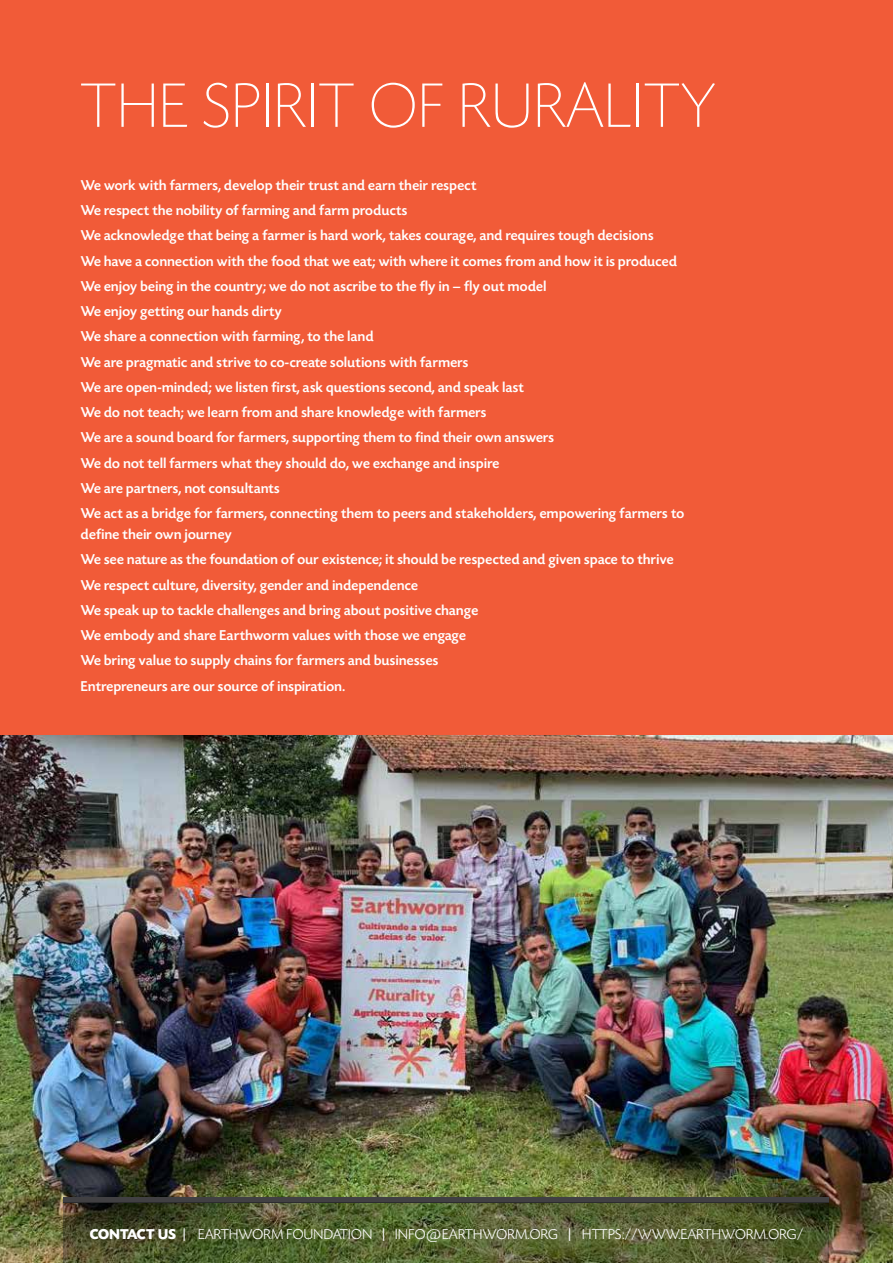
<style>
.page{position:relative;width:893px;height:1263px;background:#fff}
.page>*{position:absolute;margin:0;border:0;box-sizing:border-box;transform-origin:0 0}
.t1{font:200 66px "Today SHOP";letter-spacing:.03em;color:#fff}
.t2{font:500 15px/25.2px "Today SHOP";letter-spacing:.03em;color:#fff}
.t3{font:300 15px "Today SHOP";letter-spacing:.03em;color:#fff}
.s1{font-weight:700}
.s2{font-family:"Roboto";font-weight:400}
</style>
<div class="page">
<div style="left:0;top:0;width:893px;height:735px;background:#f15b38"></div>
<img style="left:0;top:735px;width:893px;height:528px">
<div style="left:64px;top:1197px;width:765px;height:5px;background:#414042"></div>
<svg style="left:64px;top:1202px;width:765px;height:61px;background:#505a2f"></svg>
<h1 class="t1" style="left:81px;top:72px;width:636px">THE SPIRIT OF RURALITY</h1>
<p class="t2" style="left:81px;top:173px;width:605px">We work with farmers, develop their trust and earn their respect<br>We respect the nobility of farming and farm products<br>We acknowledge that being a farmer is hard work, takes courage, and requires tough decisions<br>We have a connection with the food that we eat; with where it comes from and how it is produced We enjoy being in the country; we do not ascribe to the fly in – fly out model<br>We enjoy getting our hands dirty<br>We share a connection with farming, to the land<br>We are pragmatic and strive to co-create solutions with farmers<br>We are open-minded; we listen first, ask questions second, and speak last<br>We do not teach; we learn from and share knowledge with farmers<br>We are a sound board for farmers, supporting them to find their own answers<br>We do not tell farmers what they should do, we exchange and inspire<br>We are partners, not consultants<br>We act as a bridge for farmers, connecting them to peers and stakeholders, empowering farmers to</p>
<p class="t2" style="left:81px;top:522px;width:594px">define their own journey<br>We see nature as the foundation of our existence; it should be respected and given space to thrive We respect culture, diversity, gender and independence<br>We speak up to tackle challenges and bring about positive change<br>We embody and share Earthworm values with those we engage<br>We bring value to supply chains for farmers and businesses<br>Entrepreneurs are our source of inspiration.</p>
<p class="t3" style="left:90px;top:1226px;width:715px"><span class="s1">CONTACT US</span> <span class="s2">|</span> EARTHWORM FOUNDATION <span class="s2">|</span> INFO@EARTHWORM.ORG <span class="s2">|</span> HTTPS://WWW.EARTHWORM.ORG/</p>
</div>
